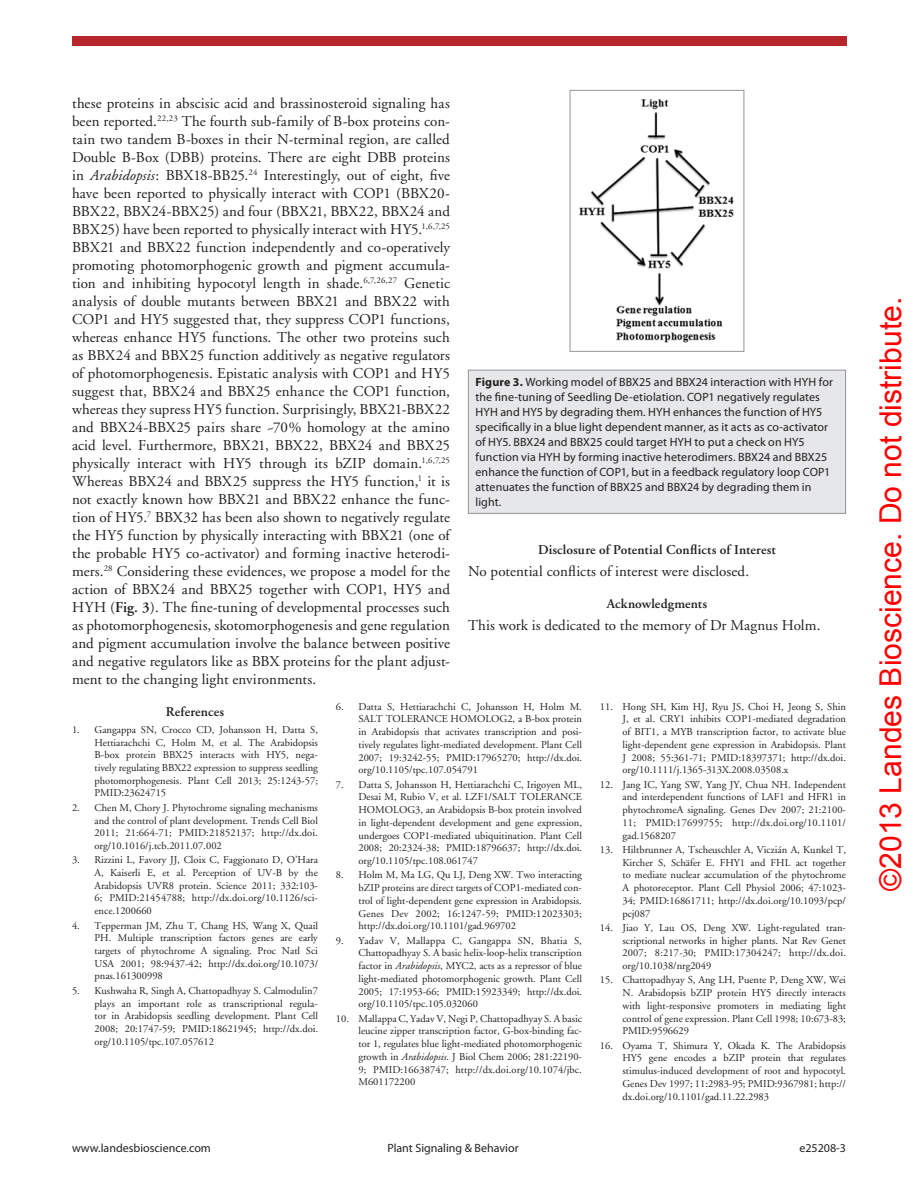
<style>
.page{position:relative;width:918px;height:1188px;background:#fff}
.page>*{position:absolute;margin:0;border:0;box-sizing:border-box;transform-origin:0 0}
.t1{font:30.15px "Arial";color:#f00}
.Body_text_First_Line{font:15px/18px "Adobe Garamond";letter-spacing:.005em;color:#231f20;text-align:justify}
.Ref_Acknow_Subhead{font:600 13.5px "Adobe Garamond";letter-spacing:.01em;color:#231f20}
.Figure_Legend{font:12px/15px "Myriad Pro";letter-spacing:.005em;color:#231f20}
.References{font:10.5px/12.8px "Adobe Garamond";color:#231f20;text-align:justify}
.s1{font-style:italic}
.s2{font-weight:600}
.s3{font-weight:700}
</style>
<div class="page">
<div style="left:72px;top:36px;width:774px;height:10px;background:#b7262b"></div>
<div style="left:468px;top:370px;width:378px;height:143px;background:#e6e7e9"></div>
<div style="left:468px;top:370px;width:378px;height:144px;border:1px solid #939598"></div>
<img style="left:579px;top:99px;width:155px;height:244px">
<div style="left:570px;top:90px;width:174px;height:262px;border:1px solid #939598"></div>
<p class="Body_text_First_Line" style="left:72px;top:95px;width:380px">these proteins in abscisic acid and brassinosteroid signaling has been reported.<sup>22,23</sup> The fourth sub-family of B-box proteins con&shy;tain two tandem B-boxes in their N-terminal region, are called Double B-Box (DBB) proteins. There are eight DBB proteins in <span class="s1">Arabidopsis</span>: BBX18-BB25.<sup>24</sup> Interestingly, out of eight, five have been reported to physically interact with COP1 (BBX20- BBX22, BBX24-BBX25) and four (BBX21, BBX22, BBX24 and BBX25) have been reported to physically interact with HY5.<sup>1,6,7,25<br></sup>BBX21 and BBX22 function independently and co-operatively promoting photomorphogenic growth and pigment accumula&shy;tion and inhibiting hypocotyl length in shade.<sup>6,7,26,27</sup> Genetic analysis of double mutants between BBX21 and BBX22 with COP1 and HY5 suggested that, they suppress COP1 functions, whereas enhance HY5 functions. The other two proteins such as BBX24 and BBX25 function additively as negative regulators of photomorphogenesis. Epistatic analysis with COP1 and HY5 suggest that, BBX24 and BBX25 enhance the COP1 function, whereas they supress HY5 function. Surprisingly, BBX21-BBX22 and BBX24-BBX25 pairs share ~70% homology at the amino acid level. Furthermore, BBX21, BBX22, BBX24 and BBX25 physically interact with HY5 through its bZIP domain.<sup>1,6,7,25<br></sup>Whereas BBX24 and BBX25 suppress the HY5 function,<sup>1</sup> it is not exactly known how BBX21 and BBX22 enhance the func&shy;tion of HY5.<sup>7</sup> BBX32 has been also shown to negatively regulate the HY5 function by physically interacting with BBX21 (one of the probable HY5 co-activator) and forming inactive heterodi&shy;mers.<sup>28</sup> Considering these evidences, we propose a model for the action of BBX24 and BBX25 together with COP1, HY5 and HYH (<span class="s2">Fig. 3</span>). The fine-tuning of developmental processes such as photomorphogenesis, skotomorphogenesis and gene regulation and pigment accumulation involve the balance between positive and negative regulators like as BBX proteins for the plant adjust&shy;ment to the changing light environments.</p>
<p class="Figure_Legend" style="left:475px;top:375px;width:359px"><span class="s3">Figure 3.</span> Working model of BBX25 and BBX24 interaction with HYH for the fine-tuning of Seedling De-etiolation. COP1 negatively regulates HYH and HY5 by degrading them. HYH enhances the function of HY5 specifically in a blue light dependent manner, as it acts as co-activator of HY5. BBX24 and BBX25 could target HYH to put a check on HY5 function via HYH by forming inactive heterodimers. BBX24 and BBX25 enhance the function of COP1, but in a feedback regulatory loop COP1 attenuates the function of BBX25 and BBX24 by degrading them in light.</p>
<p class="Ref_Acknow_Subhead" style="left:538px;top:542px;width:239px">Disclosure of Potential Conflicts of Interest</p>
<p class="Body_text_First_Line" style="left:468px;top:563px;width:283px">No potential conflicts of interest were disclosed.</p>
<p class="Ref_Acknow_Subhead" style="left:607px;top:596px;width:102px">Acknowledgments</p>
<p class="Body_text_First_Line" style="left:468px;top:617px;width:354px">This work is dedicated to the memory of Dr Magnus Holm.</p>
<p class="Ref_Acknow_Subhead" style="left:166px;top:704px;width:60px">References</p>
<p class="References" style="left:94px;top:723px;width:225px;text-indent:-22px">1. Gangappa SN, Crocco CD, Johansson H, Datta S, Hettiarachchi C, Holm M, et al. The Arabidopsis B-box protein BBX25 interacts with HY5, nega&shy;tively regulating BBX22 expression to suppress seedling photomorphogenesis. Plant Cell 2013; 25:1243-57; PMID:23624715</p>
<p class="References" style="left:94px;top:801px;width:225px;text-indent:-22px">2. Chen M, Chory J. Phytochrome signaling mechanisms and the control of plant development. Trends Cell Biol 2011; 21:664-71; PMID:21852137; http://dx.doi. org/10.1016/j.tcb.2011.07.002</p>
<p class="References" style="left:94px;top:854px;width:225px;text-indent:-22px">3. Rizzini L, Favory JJ, Cloix C, Faggionato D, O’Hara A, Kaiserli E, et al. Perception of UV-B by the Arabidopsis UVR8 protein. Science 2011; 332:103- 6; PMID:21454788; http://dx.doi.org/10.1126/sci&shy;ence.1200660</p>
<p class="References" style="left:94px;top:919px;width:225px;text-indent:-22px">4. Tepperman JM, Zhu T, Chang HS, Wang X, Quail PH. Multiple transcription factors genes are early targets of phytochrome A signaling. Proc Natl Sci USA 2001; 98:9437-42; http://dx.doi.org/10.1073/ pnas.161300998</p>
<p class="References" style="left:94px;top:984px;width:225px;text-indent:-22px">5. Kushwaha R, Singh A, Chattopadhyay S. Calmodulin7 plays an important role as transcriptional regula&shy;tor in Arabidopsis seedling development. Plant Cell 2008; 20:1747-59; PMID:18621945; http://dx.doi. org/10.1105/tpc.107.057612</p>
<p class="References" style="left:358px;top:700px;width:225px;text-indent:-22px">6. Datta S, Hettiarachchi C, Johansson H, Holm M.<br>SALT TOLERANCE HOMOLOG2, a B-box protein in Arabidopsis that activates transcription and posi&shy;tively regulates light-mediated development. Plant Cell 2007; 19:3242-55; PMID:17965270; http://dx.doi. org/10.1105/tpc.107.054791</p>
<p class="References" style="left:358px;top:778px;width:225px;text-indent:-22px">7. Datta S, Johansson H, Hettiarachchi C, Irigoyen ML, Desai M, Rubio V, et al. LZF1/SALT TOLERANCE HOMOLOG3, an Arabidopsis B-box protein involved in light-dependent development and gene expression, undergoes COP1-mediated ubiquitination. Plant Cell 2008; 20:2324-38; PMID:18796637; http://dx.doi. org/10.1105/tpc.108.061747</p>
<p class="References" style="left:358px;top:869px;width:225px;text-indent:-22px">8. Holm M, Ma LG, Qu LJ, Deng XW. Two interacting bZIP proteins are direct targets of COP1-mediated con&shy;trol of light-dependent gene expression in Arabidopsis.<br>Genes Dev 2002; 16:1247-59; PMID:12023303; http://dx.doi.org/10.1101/gad.969702</p>
<p class="References" style="left:358px;top:934px;width:225px;text-indent:-22px">9. Yadav V, Mallappa C, Gangappa SN, Bhatia S, Chattopadhyay S. A basic helix-loop-helix transcription factor in <span class="s1">Arabidopsis</span>, MYC2, acts as a repressor of blue light-mediated photomorphogenic growth. Plant Cell 2005; 17:1953-66; PMID:15923349; http://dx.doi. org/10.1105/tpc.105.032060</p>
<p class="References" style="left:358px;top:1012px;width:225px;text-indent:-22px">10. Mallappa C, Yadav V, Negi P, Chattopadhyay S. A basic leucine zipper transcription factor, G-box-binding fac&shy;tor 1, regulates blue light-mediated photomorphogenic growth in <span class="s1">Arabidopsis</span>. J Biol Chem 2006; 281:22190- 9; PMID:16638747; http://dx.doi.org/10.1074/jbc.<br>M601172200</p>
<p class="References" style="left:622px;top:700px;width:225px;text-indent:-22px">11. Hong SH, Kim HJ, Ryu JS, Choi H, Jeong S, Shin J, et al. CRY1 inhibits COP1-mediated degradation of BIT1, a MYB transcription factor, to activate blue light-dependent gene expression in Arabidopsis. Plant J 2008; 55:361-71; PMID:18397371; http://dx.doi. org/10.1111/j.1365-313X.2008.03508.x</p>
<p class="References" style="left:622px;top:778px;width:225px;text-indent:-22px">12. Jang IC, Yang SW, Yang JY, Chua NH. Independent and interdependent functions of LAF1 and HFR1 in phytochromeA signaling. Genes Dev 2007; 21:2100- 11; PMID:17699755; http://dx.doi.org/10.1101/ gad.1568207</p>
<p class="References" style="left:622px;top:843px;width:225px;text-indent:-22px">13. Hiltbrunner A, Tscheuschler A, Viczián A, Kunkel T, Kircher S, Schäfer E. FHY1 and FHL act together to mediate nuclear accumulation of the phytochrome A photoreceptor. Plant Cell Physiol 2006; 47:1023- 34; PMID:16861711; http://dx.doi.org/10.1093/pcp/ pcj087</p>
<p class="References" style="left:622px;top:921px;width:225px;text-indent:-23px">14. Jiao Y, Lau OS, Deng XW. Light-regulated tran&shy;scriptional networks in higher plants. Nat Rev Genet 2007; 8:217-30; PMID:17304247; http://dx.doi. org/10.1038/nrg2049</p>
<p class="References" style="left:622px;top:974px;width:225px;text-indent:-22px">15. Chattopadhyay S, Ang LH, Puente P, Deng XW, Wei N. Arabidopsis bZIP protein HY5 directly interacts with light-responsive promoters in mediating light control of gene expression. Plant Cell 1998; 10:673-83; PMID:9596629</p>
<p class="References" style="left:622px;top:1039px;width:225px;text-indent:-22px">16. Oyama T, Shimura Y, Okada K. The Arabidopsis HY5 gene encodes a bZIP protein that regulates stimulus-induced development of root and hypocotyl.<br>Genes Dev 1997; 11:2983-95; PMID:9367981; http:// dx.doi.org/10.1101/gad.11.22.2983</p>
<p class="Figure_Legend" style="left:72px;top:1140px;width:140px">www.landesbioscience.com</p>
<p class="Figure_Legend" style="left:387px;top:1140px;width:133px">Plant Signaling &amp; Behavior</p>
<p class="Figure_Legend" style="left:799px;top:1140px;width:48px">e25208-3</p>
<h1 class="t1" style="left:871px;top:891px;width:595px;rotate:-90deg">©2013 Landes Bioscience. Do not distribute.</h1>
</div>
